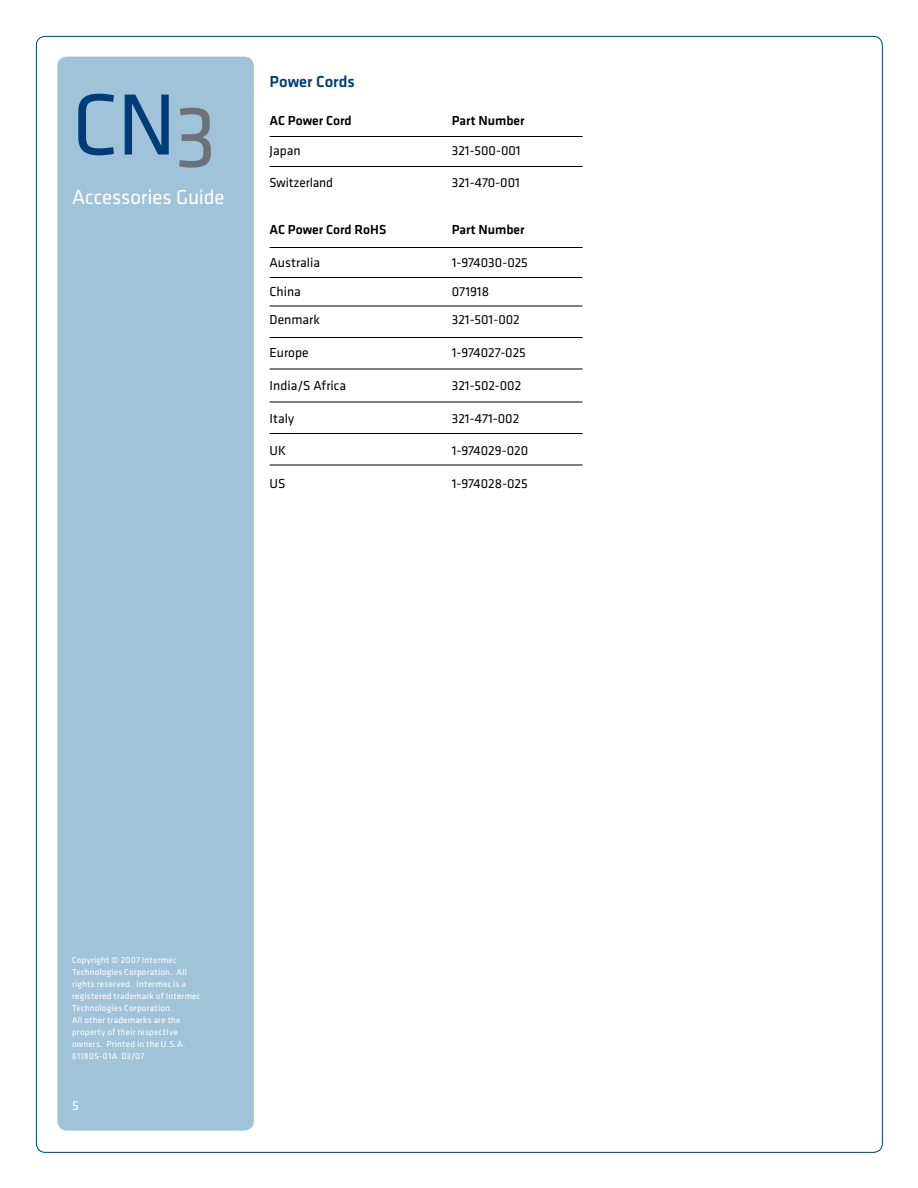
<style>
.page{position:relative;width:918px;height:1188px;background:#fff}
.page>*{position:absolute;margin:0;border:0;box-sizing:border-box;transform-origin:0 0}
.t1{font:90px "Klavika";color:#003d78}
.t2{font:21px "Klavika";letter-spacing:-.01em;color:#fff}
.t3{font:500 16.5px "Klavika";color:#003d78}
.t4{font:13.5px "Klavika";color:#000}
.t5{font:500 13.5px "Klavika";color:#000}
.t6{font:13.5px "Klavika";color:#fff}
.t7{font:9px/12px "Klavika";letter-spacing:.025em;color:#fff}
.s1{color:#6a737b}
</style>
<div class="page">
<div style="left:58px;top:57px;width:195px;height:1073px;background:#a0c3da;border-radius:9px"></div>
<div style="left:57px;top:57px;width:197px;height:1074px;border:2px solid #a0c3da;border-radius:9px"></div>
<hr style="left:270px;top:136px;width:312px;height:1px;background:#000">
<hr style="left:270px;top:166px;width:312px;height:1px;background:#000">
<hr style="left:270px;top:277px;width:312px;height:1px;background:#000">
<hr style="left:270px;top:306px;width:312px;height:1px;background:#000">
<hr style="left:270px;top:337px;width:312px;height:1px;background:#000">
<hr style="left:270px;top:369px;width:312px;height:1px;background:#000">
<hr style="left:270px;top:402px;width:312px;height:1px;background:#000">
<hr style="left:270px;top:247px;width:312px;height:1px;background:#000">
<hr style="left:270px;top:433px;width:312px;height:1px;background:#000">
<hr style="left:270px;top:465px;width:312px;height:1px;background:#000">
<h1 class="t1" style="left:72px;top:66px;width:146px">CN<span class="s1">3</span></h1>
<h2 class="t2" style="left:72px;top:183px;width:154px">Accessories Guide</h2>
<h3 class="t3" style="left:270px;top:71px;width:87px">Power Cords</h3>
<h3 class="t5" style="left:270px;top:111px;width:84px">AC Power Cord</h3>
<h3 class="t5" style="left:452px;top:111px;width:74px">Part Number</h3>
<h3 class="t4" style="left:270px;top:142px;width:33px">Japan</h3>
<h3 class="t4" style="left:452px;top:142px;width:70px">321-500-001</h3>
<h3 class="t4" style="left:270px;top:174px;width:65px">Switzerland</h3>
<h3 class="t4" style="left:452px;top:174px;width:70px">321-470-001</h3>
<h3 class="t5" style="left:270px;top:220px;width:118px">AC Power Cord RoHS</h3>
<h3 class="t5" style="left:452px;top:220px;width:74px">Part Number</h3>
<h3 class="t4" style="left:270px;top:254px;width:52px">Australia</h3>
<h3 class="t4" style="left:452px;top:254px;width:78px">1-974030-025</h3>
<h3 class="t4" style="left:270px;top:282px;width:33px">China</h3>
<h3 class="t4" style="left:452px;top:282px;width:39px">071918</h3>
<h3 class="t4" style="left:270px;top:311px;width:52px">Denmark</h3>
<h3 class="t4" style="left:452px;top:311px;width:69px">321-501-002</h3>
<h3 class="t4" style="left:270px;top:344px;width:41px">Europe</h3>
<h3 class="t4" style="left:452px;top:344px;width:76px">1-974027-025</h3>
<h3 class="t4" style="left:270px;top:377px;width:78px">India/S Africa</h3>
<h3 class="t4" style="left:452px;top:377px;width:71px">321-502-002</h3>
<h3 class="t4" style="left:270px;top:409px;width:26px">Italy</h3>
<h3 class="t4" style="left:452px;top:409px;width:69px">321-471-002</h3>
<h3 class="t4" style="left:270px;top:442px;width:18px">UK</h3>
<h3 class="t4" style="left:452px;top:442px;width:78px">1-974029-020</h3>
<h3 class="t4" style="left:270px;top:475px;width:17px">US</h3>
<h3 class="t4" style="left:452px;top:475px;width:78px">1-974028-025</h3>
<p class="t7" style="left:72px;top:954px;width:130px">Copyright © 2007 Intermec<br>Technologies Corporation. All rights reserved. Intermec is a registered trademark of Intermec<br>Technologies Corporation.<br>All other trademarks are the property of their respective owners. Printed in the U.S.A.<br>611805-01A 03/07</p>
<h3 class="t6" style="left:72px;top:1097px;width:8px">5</h3>
</div>
